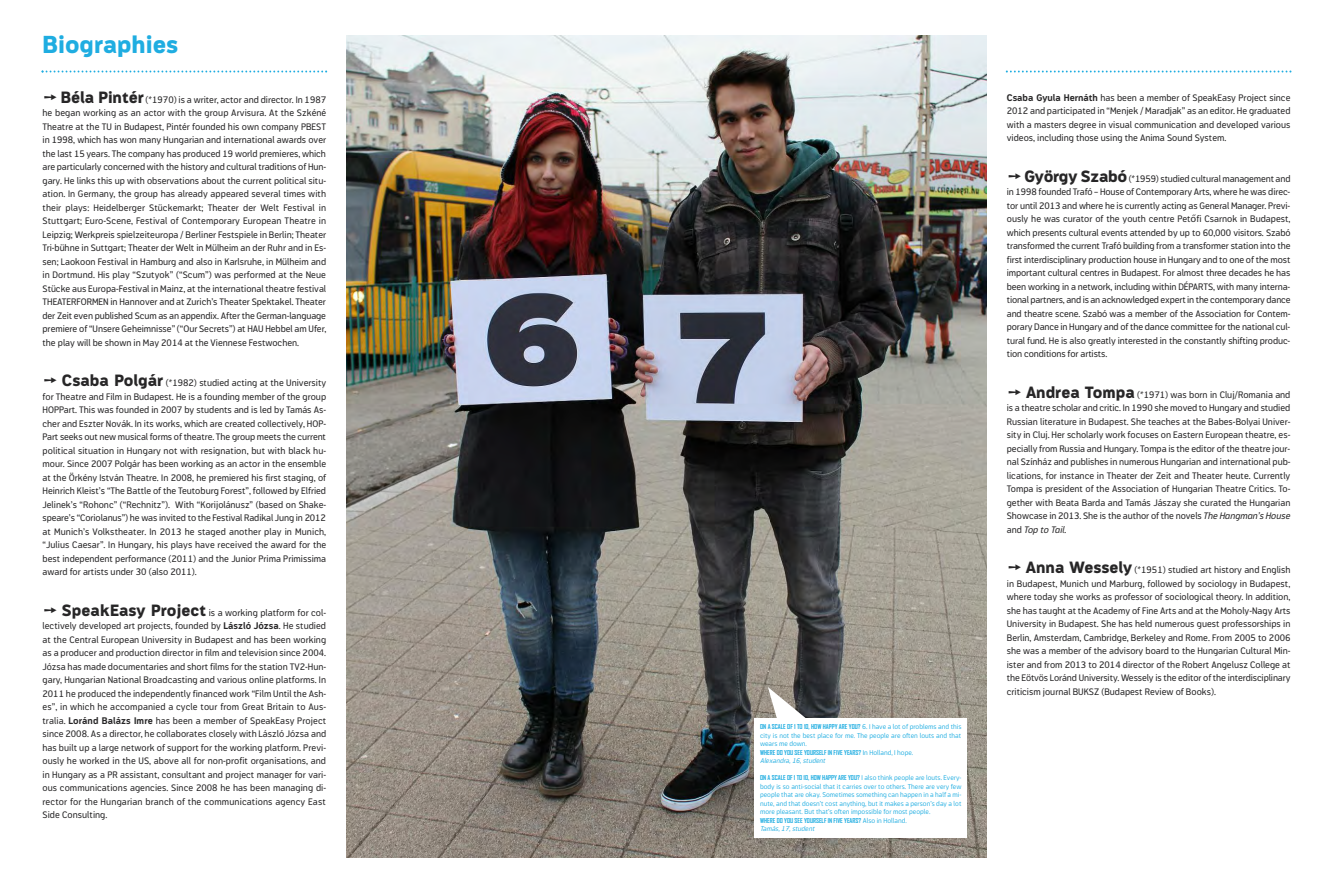
<style>
.page{position:relative;width:1333px;height:893px;background:#fff}
.page>*{position:absolute;margin:0;border:0;box-sizing:border-box;transform-origin:0 0}
.t1{font:800 24px "Modus";color:#1fade1}
.t2{font:9.5px/13.5px "Modus";color:#272627;text-align:justify}
.t3{font:300 7px/8.5px "Modus";color:#1fade1}
.t4{font:italic 300 7px "Modus";color:#1fade1}
.t5{font:700 6.5px "Agency FB";color:#1fade1}
.s1{font-family:"MS Gothic";font-size:16px}
.s2{font-weight:800;font-size:16px}
.s3{font-weight:700}
.s4{font-family:"Modus";font-weight:300;font-size:7px}
.s5{font-family:"Lucida Grande"}
.s6{font-style:italic}
</style>
<div class="page">
<img style="left:346px;top:35px;width:640px;height:822px">
<svg style="left:42px;top:71px;width:285px;height:2px"></svg>
<svg style="left:1005px;top:71px;width:286px;height:2px"></svg>
<div style="left:754px;top:718px;width:213px;height:120px;background:#fff"></div>
<svg style="left:768px;top:687px;width:38px;height:31px"></svg>
<h1 class="t1" style="left:43px;top:36px;width:137px">Biographies</h1>
<p class="t2" style="left:43px;top:93px;width:285px"><span class="s1">➙</span><span class="s2">Béla Pintér</span> (*1970) is a writer, actor and director. In 1987 he began working as an actor with the group Arvisura. At the Szkéné Theatre at the TU in Budapest, Pintér founded his own company PBEST in 1998, which has won many Hungarian and international awards over the last 15 years. The company has produced 19 world premieres, which are particularly concerned with the history and cultural traditions of Hun&shy;gary. He links this up with observations about the current political situ&shy;ation. In Germany, the group has already appeared several times with their plays: Heidelberger Stückemarkt; Theater der Welt Festival in Stuttgart; Euro-Scene, Festival of Contemporary European Theatre in Leipzig; Werkpreis spielzeiteuropa / Berliner Festspiele in Berlin; Theater Tri-bühne in Suttgart; Theater der Welt in Mülheim an der Ruhr and in Es&shy;sen; Laokoon Festival in Hamburg and also in Karlsruhe, in Mülheim and in Dortmund. His play “Szutyok” (“Scum”) was performed at the Neue Stücke aus Europa-Festival in Mainz, at the international theatre festival THEATERFORMEN in Hannover and at Zurich’s Theater Spektakel. Theater der Zeit even published Scum as an appendix. After the German-language premiere of “Unsere Geheimnisse” (“Our Secrets”) at HAU Hebbel am Ufer, the play will be shown in May 2014 at the Viennese Festwochen.</p>
<p class="t2" style="left:43px;top:377px;width:285px"><span class="s1">➙</span> <span class="s2">Csaba Polgár</span> (*1982) studied acting at the University for Theatre and Film in Budapest. He is a founding member of the group HOPPart. This was founded in 2007 by students and is led by Tamás As&shy;cher and Eszter Novák. In its works, which are created collectively, HOP-Part seeks out new musical forms of theatre. The group meets the current political situation in Hungary not with resignation, but with black hu&shy;mour. Since 2007 Polgár has been working as an actor in the ensemble at the Örkény István Theatre. In 2008, he premiered his first staging, of Heinrich Kleist’s “The Battle of the Teutoburg Forest”, followed by Elfried Jelinek’s “Rohonc” (“Rechnitz”). With “Korijolánusz” (based on Shake&shy;speare’s “Coriolanus”) he was invited to the Festival Radikal Jung in 2012 at Munich’s Volkstheater. In 2013 he staged another play in Munich, “Julius Caesar”. In Hungary, his plays have received the award for the best independent performance (2011) and the Junior Prima Primissima award for artists under 30 (also 2011).</p>
<p class="t2" style="left:42px;top:606px;width:285px"><span class="s1">➙</span> <span class="s2">SpeakEasy Project</span> is a working platform for col&shy;lectively developed art projects, founded by <span class="s3">László Józsa</span>. He studied at the Central European University in Budapest and has been working as a producer and production director in film and television since 2004.<br>Józsa has made documentaries and short films for the station TV2-Hun&shy;gary, Hungarian National Broadcasting and various online platforms. In 2011 he produced the independently financed work “Film Until the Ash&shy;es”, in which he accompanied a cycle tour from Great Britain to Aus&shy;tralia. <span class="s3">Loránd Balázs Imre</span> has been a member of SpeakEasy Project since 2008. As a director, he collaborates closely with László Józsa and has built up a large network of support for the working platform. Previ&shy;ously he worked in the US, above all for non-profit organisations, and in Hungary as a PR assistant, consultant and project manager for vari&shy;ous communications agencies. Since 2008 he has been managing di&shy;rector for the Hungarian branch of the communications agency East Side Consulting.</p>
<p class="t5" style="left:760px;top:723px;width:203px">ON A SCALE OF 1 TO 10, HOW HAPPY ARE YOU? <span class="s4">6. I have a lot of problems and this</span></p>
<p class="t3" style="left:760px;top:731px;width:203px">city is not the best place for me. The people are often louts and that wears me down.</p>
<p class="t5" style="left:760px;top:749px;width:155px">WHERE DO YOU SEE YOURSELF IN FIVE YEARS? <span class="s4">In Holland, I hope.</span></p>
<p class="t4" style="left:760px;top:758px;width:68px">Alexandra,16,student</p>
<p class="t5" style="left:760px;top:774px;width:203px">ON A SCALE OF 1 TO 10, HOW HAPPY ARE YOU? <span class="s4">I also think people are louts. Every-</span></p>
<p class="t3" style="left:760px;top:782px;width:203px;text-align:justify">body is so anti-social that it carries over to others. There are very few people that are okay. Sometimes something can happen in a half a mi&shy;nute, and that doesn’t cost anything, but it makes a person’s day a lot more pleasant. But that’s often impossible for most people.</p>
<p class="t5" style="left:760px;top:817px;width:148px">WHERE DO YOU SEE YOURSELF IN FIVE YEARS? <span class="s4">Also in Holland.</span></p>
<p class="t4" style="left:760px;top:826px;width:57px">Tamás,17,student</p>
<p class="t2" style="left:1006px;top:91px;width:285px"><span class="s3">Csaba Gyula Hernáth</span> has been a member of SpeakEasy Project since 2012 and participated in “Menjek / Maradjak” as an editor. He graduated with a masters degree in visual communication and developed various videos, including those using the Anima Sound System.</p>
<p class="t2" style="left:1006px;top:172px;width:285px"><span class="s1">➙</span><span class="s2">György Szabó</span> (*1959) studied cultural management and in 1998 founded Trafó – House of Contemporary Arts, where he was direc&shy;tor until 2013 and where he is currently acting as General Manager. Previ&shy;ously he was curator of the youth centre Pet<span class="s5">ő</span>fi Csarnok in Budapest, which presents cultural events attended by up to 60,000 visitors. Szabó transformed the current Trafó building from a transformer station into the first interdisciplinary production house in Hungary and to one of the most important cultural centres in Budapest. For almost three decades he has been working in a network, including within DÉPARTS, with many interna&shy;tional partners, and is an acknowledged expert in the contemporary dance and theatre scene. Szabó was a member of the Association for Contem&shy;porary Dance in Hungary and of the dance committee for the national cul&shy;tural fund. He is also greatly interested in the constantly shifting produc&shy;tion conditions for artists.</p>
<p class="t2" style="left:1006px;top:388px;width:285px"><span class="s1">➙</span> <span class="s2">Andrea Tompa</span> (*1971) was born in Cluj/Romania and is a theatre scholar and critic. In 1990 she moved to Hungary and studied Russian literature in Budapest. She teaches at the Babes-Bolyai Univer&shy;sity in Cluj. Her scholarly work focuses on Eastern European theatre, es&shy;pecially from Russia and Hungary. Tompa is the editor of the theatre jour&shy;nal Színház and publishes in numerous Hungarian and international pub&shy;lications, for instance in Theater der Zeit and Theater heute. Currently Tompa is president of the Association of Hungarian Theatre Critics. To&shy;gether with Beata Barda and Tamás Jászay she curated the Hungarian Showcase in 2013. She is the author of the novels <span class="s6">The Hangman’s House </span>and <span class="s6">Top to Tail.</span></p>
<p class="t2" style="left:1006px;top:564px;width:285px"><span class="s1">➙</span> <span class="s2">Anna Wessely</span> (*1951) studied art history and English in Budapest, Munich und Marburg, followed by sociology in Budapest, where today she works as professor of sociological theory. In addition, she has taught at the Academy of Fine Arts and at the Moholy-Nagy Arts University in Budapest. She has held numerous guest professorships in Berlin, Amsterdam, Cambridge, Berkeley and Rome. From 2005 to 2006 she was a member of the advisory board to the Hungarian Cultural Min&shy;ister and from 2013 to 2014 director of the Robert Angelusz College at the Eötvös Loránd University. Wessely is the editor of the interdisciplinary criticism journal BUKSZ (Budapest Review of Books).</p>
</div>
